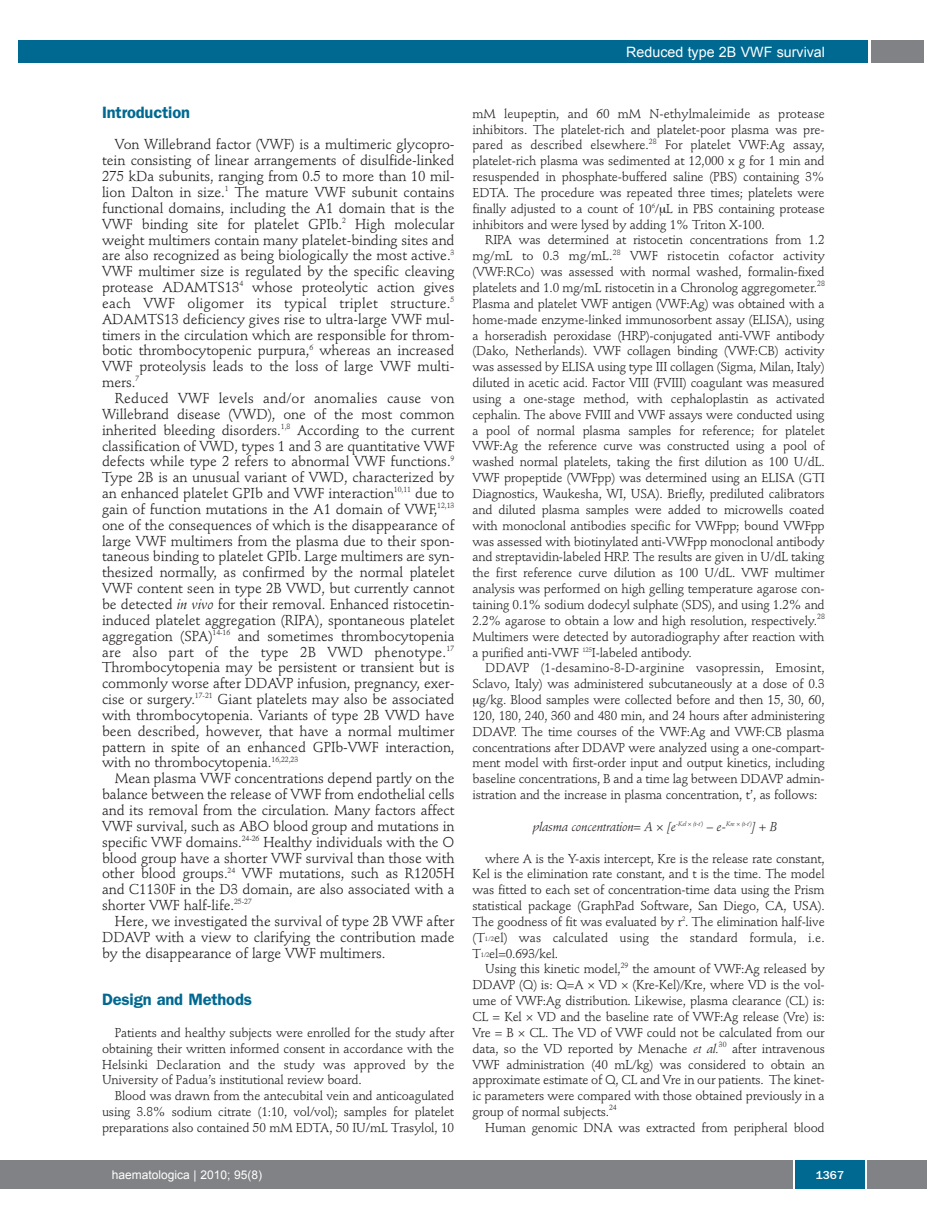
<style>
.page{position:relative;width:927px;height:1225px;background:#fff}
.page>*{position:absolute;margin:0;border:0;box-sizing:border-box;transform-origin:0 0}
.t1{font:600 16.5px "Franklin Gothic";letter-spacing:-.01em;color:#006991}
.t2{font:14.25px/15.9px "Stempel Schneidler";letter-spacing:-.005em;color:#231f20;text-align:justify}
.t3{font:14.25px "Arial";color:#fff}
.t4{font:12.75px/15.9px "Stempel Schneidler";letter-spacing:-.015em;color:#231f20;text-align:justify}
.t5{font:italic 12.75px "Stempel Schneidler";letter-spacing:-.015em;color:#231f20}
.t6{font:12.75px "Stempel Schneidler";letter-spacing:.005em;color:#231f20}
.t7{font:12px "Arial";color:#fff}
.t8{font:500 12px "Franklin Gothic";color:#fff}
.s1{font-style:italic}
.s2{font-size:6.3px}
</style>
<div class="page">
<div style="left:871px;top:40px;width:52px;height:22px;background:#808285"></div>
<div style="left:18px;top:40px;width:849px;height:22px;background:#006991"></div>
<div style="left:17px;top:1160px;width:910px;height:28px;background:#808285"></div>
<div style="left:795px;top:1160px;width:70px;height:28px;background:#006991"></div>
<hr style="left:793px;top:1160px;width:2px;height:28px;background:#fff">
<hr style="left:865px;top:1160px;width:2px;height:28px;background:#fff">
<div style="left:0;top:1160px;width:18px;height:28px;background:#808285"></div>
<p class="t3" style="left:626px;top:44px;width:200px">Reduced type 2B VWF survival</p>
<p class="t1" style="left:102px;top:106px;width:89px">Introduction</p>
<p class="t2" style="left:102px;top:138px;width:354px;text-indent:13px">Von Willebrand factor (VWF) is a multimeric glycopro&shy;tein consisting of linear arrangements of disulfide-linked 275 kDa subunits, ranging from 0.5 to more than 10 mil&shy;lion Dalton in size.<sup>1</sup> The mature VWF subunit contains functional domains, including the A1 domain that is the VWF binding site for platelet GPIb.<sup>2</sup> High molecular weight multimers contain many platelet-binding sites and are also recognized as being biologically the most active.<sup>3<br></sup>VWF multimer size is regulated by the specific cleaving protease ADAMTS13<sup>4</sup> whose proteolytic action gives each VWF oligomer its typical triplet structure.<sup>5<br></sup>ADAMTS13 deficiency gives rise to ultra-large VWF mul&shy;timers in the circulation which are responsible for throm&shy;botic thrombocytopenic purpura,<sup>6</sup> whereas an increased VWF proteolysis leads to the loss of large VWF multi&shy;mers.<sup>7</sup></p>
<p class="t2" style="left:102px;top:391px;width:354px;text-indent:13px">Reduced VWF levels and/or anomalies cause von Willebrand disease (VWD), one of the most common inherited bleeding disorders.<sup>1,8</sup> According to the current classification of VWD, types 1 and 3 are quantitative VWF defects while type 2 refers to abnormal VWF functions.<sup>9<br></sup>Type 2B is an unusual variant of VWD, characterized by an enhanced platelet GPIb and VWF interaction<sup>10,11</sup> due to gain of function mutations in the A1 domain of VWF,<sup>12,13 </sup>one of the consequences of which is the disappearance of large VWF multimers from the plasma due to their spon&shy;taneous binding to platelet GPIb. Large multimers are syn&shy;thesized normally, as confirmed by the normal platelet VWF content seen in type 2B VWD, but currently cannot be detected <span class="s1">in vivo</span> for their removal. Enhanced ristocetin&shy;induced platelet aggregation (RIPA), spontaneous platelet aggregation (SPA)<sup>14-16</sup> and sometimes thrombocytopenia are also part of the type 2B VWD phenotype.<sup>17<br></sup>Thrombocytopenia may be persistent or transient but is commonly worse after DDAVP infusion, pregnancy, exer&shy;cise or surgery.<sup>17-21</sup> Giant platelets may also be associated with thrombocytopenia. Variants of type 2B VWD have been described, however, that have a normal multimer pattern in spite of an enhanced GPIb-VWF interaction, with no thrombocytopenia.<sup>16,22,23</sup></p>
<p class="t2" style="left:102px;top:772px;width:354px;text-indent:13px">Mean plasma VWF concentrations depend partly on the balance between the release of VWF from endothelial cells and its removal from the circulation. Many factors affect VWF survival, such as ABO blood group and mutations in specific VWF domains.<sup>24-26</sup> Healthy individuals with the O blood group have a shorter VWF survival than those with other blood groups.<sup>24</sup> VWF mutations, such as R1205H and C1130F in the D3 domain, are also associated with a shorter VWF half-life.<sup>25-27</sup></p>
<p class="t2" style="left:102px;top:914px;width:354px;text-indent:13px">Here, we investigated the survival of type 2B VWF after DDAVP with a view to clarifying the contribution made by the disappearance of large VWF multimers.</p>
<p class="t1" style="left:102px;top:993px;width:151px">Design and Methods</p>
<p class="t4" style="left:102px;top:1025px;width:354px;text-indent:13px">Patients and healthy subjects were enrolled for the study after obtaining their written informed consent in accordance with the Helsinki Declaration and the study was approved by the University of Padua’s institutional review board.</p>
<p class="t4" style="left:102px;top:1089px;width:354px;text-indent:13px">Blood was drawn from the antecubital vein and anticoagulated using 3.8% sodium citrate (1:10, vol/vol); samples for platelet preparations also contained 50 mM EDTA, 50 IU/mL Trasylol, 10</p>
<p class="t4" style="left:472px;top:107px;width:354px">mM leupeptin, and 60 mM N-ethylmaleimide as protease inhibitors. The platelet-rich and platelet-poor plasma was pre&shy;pared as described elsewhere.<sup>28</sup> For platelet VWF:Ag assay, platelet-rich plasma was sedimented at 12,000 x g for 1 min and resuspended in phosphate-buffered saline (PBS) containing 3% EDTA. The procedure was repeated three times; platelets were finally adjusted to a count of 10<sup>6</sup>/ L in PBS containing protease inhibitors and were lysed by adding 1% Triton X-100.</p>
<p class="t4" style="left:472px;top:233px;width:354px;text-indent:13px">RIPA was determined at ristocetin concentrations from 1.2 mg/mL to 0.3 mg/mL.<sup>28</sup> VWF ristocetin cofactor activity (VWF:RCo) was assessed with normal washed, formalin-fixed platelets and 1.0 mg/mL ristocetin in a Chronolog aggregometer.<sup>28<br></sup>Plasma and platelet VWF antigen (VWF:Ag) was obtained with a home-made enzyme-linked immunosorbent assay (ELISA), using a horseradish peroxidase (HRP)-conjugated anti-VWF antibody (Dako, Netherlands). VWF collagen binding (VWF:CB) activity was assessed by ELISA using type III collagen (Sigma, Milan, Italy) diluted in acetic acid. Factor VIII (FVIII) coagulant was measured using a one-stage method, with cephaloplastin as activated cephalin. The above FVIII and VWF assays were conducted using a pool of normal plasma samples for reference; for platelet VWF:Ag the reference curve was constructed using a pool of washed normal platelets, taking the first dilution as 100 U/dL.<br>VWF propeptide (VWFpp) was determined using an ELISA (GTI Diagnostics, Waukesha, WI, USA). Briefly, prediluted calibrators and diluted plasma samples were added to microwells coated with monoclonal antibodies specific for VWFpp; bound VWFpp was assessed with biotinylated anti-VWFpp monoclonal antibody and streptavidin-labeled HRP. The results are given in U/dL taking the first reference curve dilution as 100 U/dL. VWF multimer analysis was performed on high gelling temperature agarose con&shy;taining 0.1% sodium dodecyl sulphate (SDS), and using 1.2% and 2.2% agarose to obtain a low and high resolution, respectively.<sup>28<br></sup>Multimers were detected by autoradiography after reaction with a purified anti-VWF <sup>125</sup>I-labeled antibody.</p>
<p class="t6" style="left:485px;top:662px;width:341px">DDAVP (1-desamino-8-D-arginine vasopressin, Emosint,</p>
<p class="t4" style="left:472px;top:677px;width:354px">Sclavo, Italy) was administered subcutaneously at a dose of 0.3</p>
<p class="t4" style="left:480px;top:693px;width:347px">g/kg. Blood samples were collected before and then 15, 30, 60,</p>
<p class="t4" style="left:472px;top:709px;width:354px">120, 180, 240, 360 and 480 min, and 24 hours after administering</p>
<p class="t4" style="left:472px;top:724px;width:354px">DDAVP. The time courses of the VWF:Ag and VWF:CB plasma</p>
<p class="t4" style="left:472px;top:740px;width:354px">concentrations after DDAVP were analyzed using a one-compart-</p>
<p class="t4" style="left:472px;top:756px;width:354px">ment model with first-order input and output kinetics, including</p>
<p class="t4" style="left:472px;top:772px;width:354px">baseline concentrations, B and a time lag between DDAVP admin-</p>
<p class="t4" style="left:472px;top:788px;width:346px">istration and the increase in plasma concentration, t’, as follows:</p>
<p class="t5" style="left:533px;top:821px;width:246px">plasma concentration= A × [e<sup>-Kel</sup> <sup>×</sup> <sup>(t-t’)</sup> – e-<sup>Kre</sup> <sup>×</sup> <sup>(t-t’)</sup>] + B</p>
<p class="t4" style="left:472px;top:851px;width:354px;text-indent:13px">where A is the Y-axis intercept, Kre is the release rate constant, Kel is the elimination rate constant, and t is the time. The model was fitted to each set of concentration-time data using the Prism statistical package (GraphPad Software, San Diego, CA, USA).<br>The goodness of fit was evaluated by r<sup>2</sup>. The elimination half-live (T<span class="s2">1/2</span>el) was calculated using the standard formula, i.e.<br>T<span class="s2">1/2</span>el=0.693/kel.</p>
<p class="t4" style="left:472px;top:962px;width:354px;text-indent:13px">Using this kinetic model,<sup>29</sup> the amount of VWF:Ag released by DDAVP (Q) is: Q=A × VD × (Kre-Kel)/Kre, where VD is the vol&shy;ume of VWF:Ag distribution. Likewise, plasma clearance (CL) is:<br>CL = Kel × VD and the baseline rate of VWF:Ag release (Vre) is:<br>Vre = B × CL. The VD of VWF could not be calculated from our data, so the VD reported by Menache <span class="s1">et al.</span><sup>30</sup> after intravenous VWF administration (40 mL/kg) was considered to obtain an approximate estimate of Q, CL and Vre in our patients. The kinet&shy;ic parameters were compared with those obtained previously in a group of normal subjects.<sup>24</sup></p>
<p class="t4" style="left:485px;top:1120px;width:341px">Human genomic DNA was extracted from peripheral blood</p>
<p class="t7" style="left:112px;top:1168px;width:152px">haematologica | 2010; 95(8)</p>
<p class="t8" style="left:816px;top:1171px;width:30px">1367</p>
</div>
